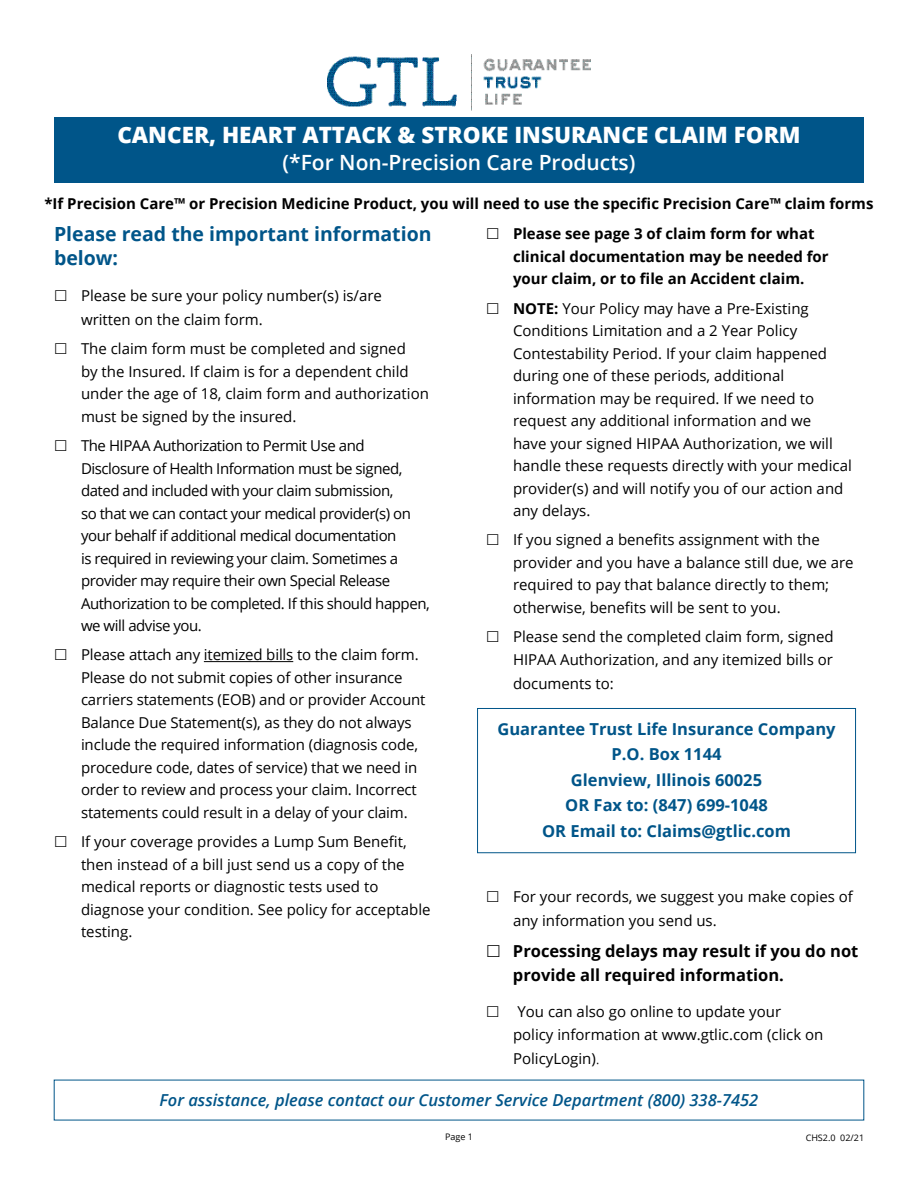
<style>
.page{position:relative;width:918px;height:1188px;background:#fff}
.page>*{position:absolute;margin:0;border:0;box-sizing:border-box;transform-origin:0 0}
.t1{font:800 22.5px "Open Sans";color:#fff}
.t2{font:600 21px "Open Sans";color:#fff}
.t3{font:700 19.5px/24px "Open Sans";color:#005589}
.t4{font:700 16.5px/25.5px "Open Sans";color:#005589;text-align:center}
.t5{font:italic 600 16.5px "Open Sans";color:#005589}
.t6{font:700 16.5px/24px "Open Sans";color:#000}
.t7{font:15px/22.5px "Open Sans";color:#000}
.t8{font:15px/22.5px "Open Sans";letter-spacing:-.03em;color:#000}
.t9{font:700 15px/22.5px "Open Sans";color:#000}
.t10{font:9px "Open Sans";color:#000}
.s1{font-weight:700}
.s2{font-weight:300;font-size:16.5px}
</style>
<div class="page">
<img style="left:328px;top:54px;width:262px;height:56px">
<div style="left:54px;top:117px;width:810px;height:66px;background:#005589"></div>
<hr style="left:204px;top:661px;width:89px;height:1px;background:#000">
<div style="left:477px;top:708px;width:379px;height:145px;border:1px solid #005589"></div>
<h1 class="t1" style="left:117px;top:118px;width:685px">CANCER, HEART ATTACK &amp; STROKE INSURANCE CLAIM FORM</h1>
<h2 class="t2" style="left:283px;top:148px;width:354px">(*For Non-Precision Care Products)</h2>
<p class="t9" style="left:44px;top:192px;width:831px">*If Precision Care™ or Precision Medicine Product, you will need to use the specific Precision Care™ claim forms</p>
<h3 class="t3" style="left:54px;top:222px;width:379px">Please read the important information below:</h3>
<p class="t7" style="left:81px;top:283px;width:303px;line-height:24px">Please be sure your policy number(s) is/are written on the claim form.</p>
<p class="t7" style="left:81px;top:337px;width:349px">The claim form must be completed and signed<br>by the Insured. If claim is for a dependent child under the age of 18, claim form and authorization must be signed by the insured.</p>
<p class="t8" style="left:81px;top:434px;width:350px">The HIPAA Authorization to Permit Use and Disclosure of Health Information must be signed, dated and included with your claim submission,<br>so that we can contact your medical provider(s) on your behalf if additional medical documentation<br>is required in reviewing your claim. Sometimes a provider may require their own Special Release Authorization to be completed. If this should happen, we will advise you.</p>
<p class="t7" style="left:81px;top:643px;width:346px">Please attach any itemized bills to the claim form.<br>Please do not submit copies of other insurance carriers statements (EOB) and or provider Account Balance Due Statement(s), as they do not always include the required information (diagnosis code, procedure code, dates of service) that we need in order to review and process your claim. Incorrect statements could result in a delay of your claim.</p>
<p class="t7" style="left:81px;top:830px;width:351px">If your coverage provides a Lump Sum Benefit, then instead of a bill just send us a copy of the medical reports or diagnostic tests used to diagnose your condition. See policy for acceptable testing.</p>
<p class="t9" style="left:513px;top:222px;width:317px">Please see page 3 of claim form for what clinical documentation may be needed for your claim, or to file an Accident claim.</p>
<p class="t7" style="left:513px;top:296px;width:340px"><span class="s1">NOTE:</span> Your Policy may have a Pre-Existing Conditions Limitation and a 2 Year Policy Contestability Period. If your claim happened during one of these periods, additional information may be required. If we need to request any additional information and we<br>have your signed HIPAA Authorization, we will handle these requests directly with your medical provider(s) and will notify you of our action and any delays.</p>
<p class="t7" style="left:513px;top:528px;width:342px">If you signed a benefits assignment with the provider and you have a balance still due, we are required to pay that balance directly to them; otherwise, benefits will be sent to you.</p>
<p class="t7" style="left:513px;top:625px;width:322px">Please send the completed claim form, signed<br>HIPAA Authorization, and any itemized bills or</p>
<p class="t7" style="left:513px;top:671px;width:102px">documents to:</p>
<p class="t4" style="left:498px;top:716px;width:340px">Guarantee Trust Life Insurance Company<br>P.O. Box 1144<br>Glenview, Illinois 60025<br>OR Fax to: (847) 699-1048<br>OR Email to: Claims@gtlic.com</p>
<p class="t7" style="left:513px;top:884px;width:342px;line-height:24px">For your records, we suggest you make copies of any information you send us.</p>
<p class="t6" style="left:513px;top:939px;width:347px">Processing delays may result if you do not provide all required information.</p>
<p class="t7" style="left:513px;top:1000px;width:312px;text-indent:4px">You can also go online to update your policy information at www.gtlic.com (click on</p>
<p class="t7" style="left:513px;top:1046px;width:88px">PolicyLogin)<span class="s2">.</span></p>
<p class="t5" style="left:160px;top:1089px;width:600px">For assistance, please contact our Customer Service Department (800) 338-7452</p>
<p class="t10" style="left:445px;top:1131px;width:29px">Page 1</p>
<p class="t10" style="left:806px;top:1132px;width:60px">CHS2.0 02/21</p>
</div>
